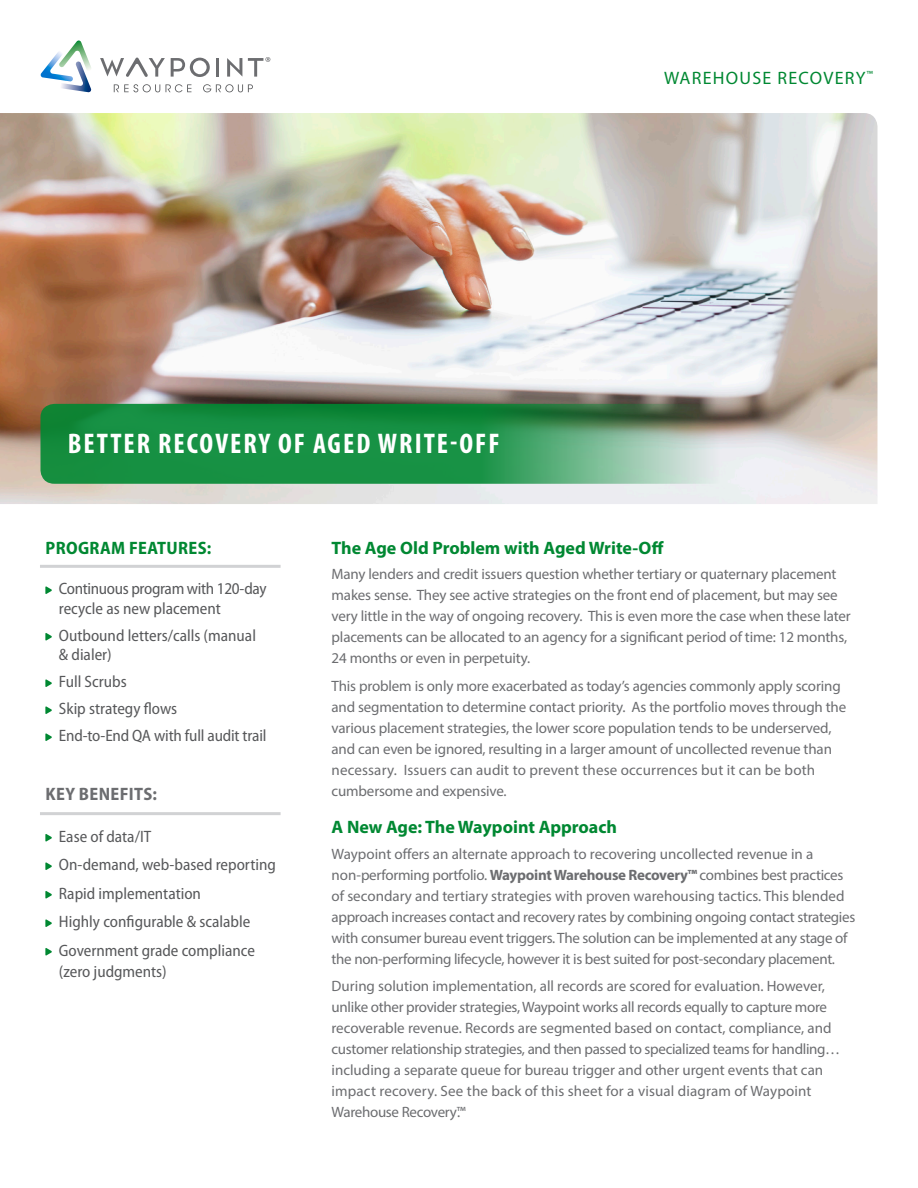
<style>
.page{position:relative;width:918px;height:1188px;background:#fff}
.page>*{position:absolute;margin:0;border:0;box-sizing:border-box;transform-origin:0 0}
.t1{font:700 condensed 28.5px "Myriad Pro";letter-spacing:.07em;color:#fff}
.t2{font:700 18px "Myriad Pro";color:#008832}
.t3{font:18px "Myriad Pro";letter-spacing:.07em;color:#008832}
.t4{font:700 semi-condensed 18px "Myriad Pro";letter-spacing:.02em;color:#008832}
.t5{font:700 semi-condensed 18px "Myriad Pro";letter-spacing:.02em;color:#6c6d70}
.t6{font:semi-condensed 16.5px/19.5px "Myriad Pro";color:#57585a}
.t7{font:semi-condensed 16.5px/19.5px "Myriad Pro";letter-spacing:-.02em;color:#57585a}
.t8{font:15px/21px "Myriad Pro";letter-spacing:-.01em;color:#6c6d70}
.s1{font-weight:700}
</style>
<div class="page">
<img style="left:0;top:113px;width:878px;height:391px">
<svg style="left:40px;top:404px;width:836px;height:80px;background:#519f6b"></svg>
<svg style="left:45px;top:586px;width:7px;height:8px"></svg>
<svg style="left:45px;top:633px;width:7px;height:8px"></svg>
<svg style="left:45px;top:679px;width:7px;height:8px"></svg>
<svg style="left:45px;top:706px;width:7px;height:8px"></svg>
<svg style="left:45px;top:733px;width:7px;height:8px"></svg>
<svg style="left:45px;top:834px;width:7px;height:8px"></svg>
<svg style="left:45px;top:862px;width:7px;height:8px"></svg>
<svg style="left:45px;top:891px;width:7px;height:8px"></svg>
<svg style="left:45px;top:919px;width:7px;height:8px"></svg>
<svg style="left:45px;top:948px;width:7px;height:8px"></svg>
<hr style="left:40px;top:812px;width:241px;height:3px;background:#d1d2d4">
<hr style="left:40px;top:565px;width:241px;height:3px;background:#d1d2d4">
<svg style="left:40px;top:40px;width:52px;height:52px"></svg>
<svg style="left:166px;top:84px;width:25px;height:8px"></svg>
<svg style="left:114px;top:84px;width:46px;height:8px"></svg>
<svg style="left:203px;top:84px;width:50px;height:8px"></svg>
<hr style="left:216px;top:58px;width:3px;height:19px;background:#6c6d70">
<svg style="left:227px;top:58px;width:15px;height:19px"></svg>
<svg style="left:100px;top:58px;width:65px;height:19px"></svg>
<svg style="left:171px;top:58px;width:39px;height:19px"></svg>
<svg style="left:248px;top:57px;width:22px;height:20px"></svg>
<p class="t1" style="left:68px;top:426px;width:433px">BETTER RECOVERY OF AGED WRITE-OFF</p>
<p class="t3" style="left:664px;top:67px;width:210px">WAREHOUSE RECOVERY<sup>™</sup></p>
<p class="t4" style="left:46px;top:537px;width:167px">PROGRAM FEATURES:</p>
<p class="t7" style="left:59px;top:579px;width:209px">Continuous program with 120-day recycle as new placement</p>
<p class="t6" style="left:59px;top:626px;width:199px">Outbound letters/calls (manual &amp; dialer)</p>
<p class="t6" style="left:59px;top:672px;width:69px">Full Scrubs</p>
<p class="t6" style="left:59px;top:699px;width:120px">Skip strategy flows</p>
<p class="t6" style="left:59px;top:726px;width:209px">End-to-End QA with full audit trail</p>
<p class="t5" style="left:46px;top:783px;width:113px">KEY BENEFITS:</p>
<p class="t6" style="left:59px;top:827px;width:94px">Ease of data/IT</p>
<p class="t6" style="left:59px;top:855px;width:219px">On-demand, web-based reporting</p>
<p class="t6" style="left:59px;top:884px;width:144px">Rapid implementation</p>
<p class="t6" style="left:59px;top:912px;width:193px">Highly configurable &amp; scalable</p>
<p class="t6" style="left:59px;top:940px;width:198px;line-height:21px">Government grade compliance (zero judgments)</p>
<p class="t2" style="left:332px;top:536px;width:334px">The Age Old Problem with Aged Write-Off</p>
<p class="t8" style="left:332px;top:563px;width:521px">Many lenders and credit issuers question whether tertiary or quaternary placement makes sense. They see active strategies on the front end of placement, but may see very little in the way of ongoing recovery. This is even more the case when these later placements can be allocated to an agency for a significant period of time: 12 months, 24 months or even in perpetuity.</p>
<p class="t8" style="left:332px;top:675px;width:516px">This problem is only more exacerbated as today’s agencies commonly apply scoring and segmentation to determine contact priority. As the portfolio moves through the various placement strategies, the lower score population tends to be underserved, and can even be ignored, resulting in a larger amount of uncollected revenue than necessary. Issuers can audit to prevent these occurrences but it can be both cumbersome and expensive.</p>
<p class="t2" style="left:332px;top:815px;width:287px">A New Age: The Waypoint Approach</p>
<p class="t8" style="left:332px;top:843px;width:525px">Waypoint offers an alternate approach to recovering uncollected revenue in a non-performing portfolio. <span class="s1">Waypoint Warehouse Recovery™</span> combines best practices of secondary and tertiary strategies with proven warehousing tactics. This blended approach increases contact and recovery rates by combining ongoing contact strategies with consumer bureau event triggers. The solution can be implemented at any stage of the non-performing lifecycle, however it is best suited for post-secondary placement.</p>
<p class="t8" style="left:332px;top:976px;width:510px">During solution implementation, all records are scored for evaluation. However, unlike other provider strategies, Waypoint works all records equally to capture more recoverable revenue. Records are segmented based on contact, compliance, and customer relationship strategies, and then passed to specialized teams for handling… including a separate queue for bureau trigger and other urgent events that can impact recovery. See the back of this sheet for a visual diagram of Waypoint Warehouse Recovery™.</p>
</div>
